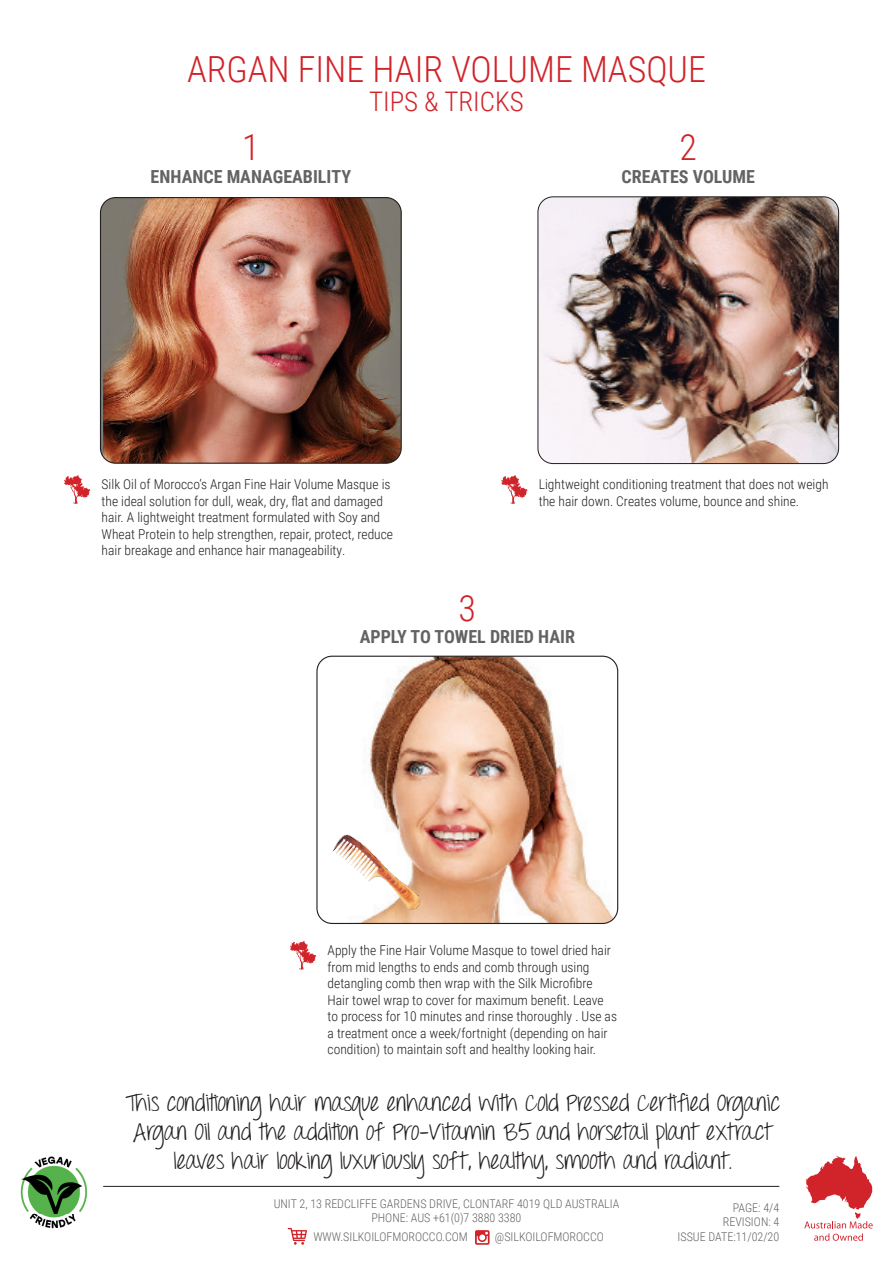
<style>
.page{position:relative;width:893px;height:1263px;background:#fff}
.page>*{position:absolute;margin:0;border:0;box-sizing:border-box;transform-origin:0 0}
.t1{font:300 36px "Roboto Condensed";color:#d1232a}
.t2{font:300 27px "Roboto Condensed";color:#d1232a}
.t3{font:24px/28.8px "Throw My Hands Upinthe Air";color:#231f20;text-align:center}
.t4{font:700 18px "Roboto Condensed";color:#636366}
.t5{font:300 13.5px/16.5px "Roboto Condensed";color:#231f20}
.t6{font:300 12px "Roboto Condensed";color:#636366}
</style>
<div class="page">
<svg style="left:804px;top:1156px;width:69px;height:85px"></svg>
<hr style="left:103px;top:1186px;width:676px;height:1px;background:#231f20">
<svg style="left:475px;top:1230px;width:15px;height:15px"></svg>
<svg style="left:288px;top:1228px;width:19px;height:17px"></svg>
<img style="left:20px;top:1156px;width:68px;height:73px">
<img style="left:100px;top:198px;width:301px;height:265px">
<div style="left:100px;top:197px;width:302px;height:267px;border:1px solid #231f20;border-radius:15px"></div>
<img style="left:538px;top:197px;width:301px;height:267px">
<div style="left:538px;top:196px;width:301px;height:268px;border:1px solid #231f20;border-radius:15px"></div>
<img style="left:318px;top:656px;width:300px;height:267px">
<div style="left:316px;top:656px;width:302px;height:268px;border:1px solid #231f20;border-radius:15px"></div>
<svg style="left:290px;top:941px;width:26px;height:29px"></svg>
<svg style="left:64px;top:475px;width:26px;height:29px"></svg>
<svg style="left:501px;top:475px;width:27px;height:29px"></svg>
<img style="left:327px;top:822px;width:106px;height:102px">
<p class="t1" style="left:187px;top:44px;width:520px">ARGAN FINE HAIR VOLUME MASQUE</p>
<p class="t2" style="left:369px;top:82px;width:156px">TIPS &amp; TRICKS</p>
<p class="t1" style="left:242px;top:122px;width:19px">1</p>
<p class="t4" style="left:151px;top:164px;width:202px">ENHANCE MANAGEABILITY</p>
<p class="t1" style="left:679px;top:122px;width:19px">2</p>
<p class="t4" style="left:621px;top:164px;width:135px">CREATES VOLUME</p>
<p class="t5" style="left:102px;top:476px;width:293px">Silk Oil of Morocco’s Argan Fine Hair Volume Masque is the ideal solution for dull, weak, dry, flat and damaged hair. A lightweight treatment formulated with Soy and Wheat Protein to help strengthen, repair, protect, reduce hair breakage and enhance hair manageability.</p>
<p class="t5" style="left:539px;top:476px;width:291px">Lightweight conditioning treatment that does not weigh the hair down. Creates volume, bounce and shine.</p>
<p class="t1" style="left:459px;top:582px;width:19px">3</p>
<p class="t4" style="left:360px;top:624px;width:217px">APPLY TO TOWEL DRIED HAIR</p>
<p class="t5" style="left:328px;top:941px;width:291px">Apply the Fine Hair Volume Masque to towel dried hair from mid lengths to ends and comb through using detangling comb then wrap with the Silk Microfibre Hair towel wrap to cover for maximum benefit. Leave to process for 10 minutes and rinse thoroughly . Use as a treatment once a week/fortnight (depending on hair condition) to maintain soft and healthy looking hair.</p>
<p class="t3" style="left:125px;top:1090px;width:656px">This conditioning hair masque enhanced with Cold Pressed Certified Organic<br>Argan Oil and the addition of Pro-Vitamin B5 and horsetail plant extract leaves hair looking luxuriously soft, healthy, smooth and radiant.</p>
<p class="t6" style="left:274px;top:1195px;width:347px">UNIT 2, 13 REDCLIFFE GARDENS DRIVE, CLONTARF 4019 QLD AUSTRALIA</p>
<p class="t6" style="left:371px;top:1209px;width:151px">PHONE: AUS +61(0)7 3880 3380</p>
<p class="t6" style="left:313px;top:1228px;width:156px">WWW.SILKOILOFMOROCCO.COM</p>
<p class="t6" style="left:495px;top:1228px;width:110px">@SILKOILOFMOROCCO</p>
<p class="t6" style="left:733px;top:1199px;width:48px">PAGE: 4/4</p>
<p class="t6" style="left:723px;top:1214px;width:58px">REVISION: 4</p>
<p class="t6" style="left:678px;top:1228px;width:103px">ISSUE DATE:11/02/20</p>
</div>
